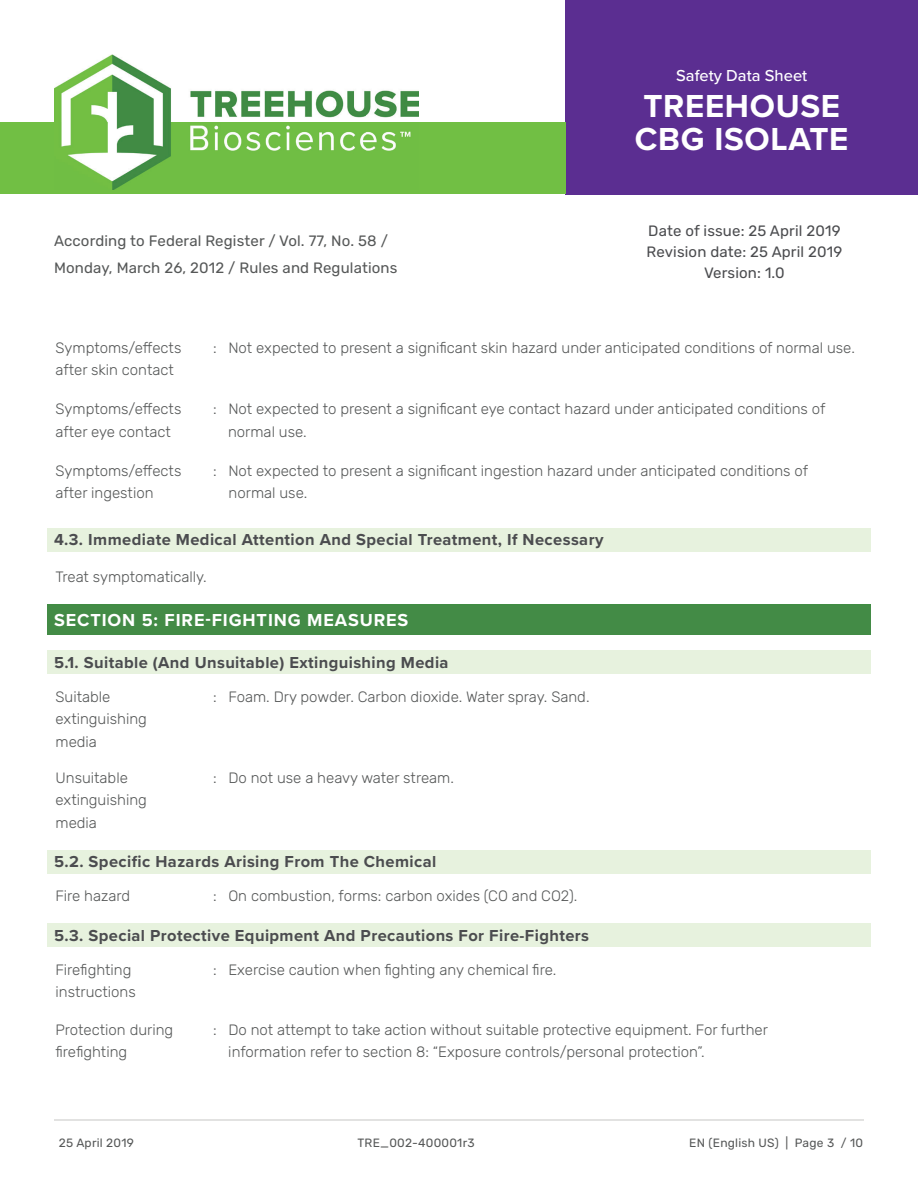
<style>
.page{position:relative;width:918px;height:1188px;background:#fff}
.page>*{position:absolute;margin:0;border:0;box-sizing:border-box;transform-origin:0 0}
.t1{font:700 33px/33px "Proxima Nova";letter-spacing:.02em;color:#fff}
.t2{font:700 18px "Proxima Nova";letter-spacing:.05em;color:#fff}
.t3{font:700 16.5px "Proxima Nova";letter-spacing:.025em;color:#4b4c4f}
.t4{font:500 16.5px "Proxima Nova";color:#fff}
.t5{font:300 15px/22.5px "Rubik";color:#565858}
.t6{font:15px/27px "Rubik";letter-spacing:.01em;color:#565858}
.t7{font:15px/21px "Rubik";letter-spacing:.01em;color:#4b4c4f;text-align:center}
.t8{font:12px "Rubik";letter-spacing:.02em;color:#565858}
</style>
<div class="page">
<hr style="left:54px;top:1120px;width:809px;height:1px;background:#e2e2e1">
<div style="left:47px;top:528px;width:824px;height:24px;background:#e7f2de"></div>
<div style="left:47px;top:651px;width:824px;height:23px;background:#e7f2de"></div>
<div style="left:47px;top:850px;width:824px;height:24px;background:#e7f2de"></div>
<div style="left:47px;top:924px;width:824px;height:23px;background:#e7f2de"></div>
<div style="left:47px;top:604px;width:824px;height:29px;background:#418c44"></div>
<div style="left:47px;top:606px;width:824px;height:29px;background:#438b46"></div>
<div style="left:565px;top:0;width:353px;height:194px;background:#5b2e91"></div>
<div style="left:0;top:122px;width:565px;height:72px;background:#71bf44"></div>
<img style="left:54px;top:54px;width:365px;height:136px">
<p class="t4" style="left:676px;top:63px;width:133px">Safety Data Sheet</p>
<h1 class="t1" style="left:635px;top:88px;width:215px">TREEHOUSE<br>CBG ISOLATE</h1>
<p class="t6" style="left:54px;top:228px;width:345px">According to Federal Register / Vol. 77, No. 58 /<br>Monday, March 26, 2012 / Rules and Regulations</p>
<p class="t7" style="left:647px;top:221px;width:197px">Date of issue: 25 April 2019<br>Revision date: 25 April 2019<br>Version: 1.0</p>
<p class="t5" style="left:55px;top:336px;width:127px">Symptoms/effects after skin contact</p>
<p class="t5" style="left:55px;top:398px;width:127px">Symptoms/effects after eye contact</p>
<p class="t5" style="left:55px;top:459px;width:127px">Symptoms/effects after ingestion</p>
<p class="t5" style="left:213px;top:336px;width:643px">: Not expected to present a significant skin hazard under anticipated conditions of normal use.</p>
<p class="t5" style="left:228px;top:398px;width:599px;text-indent:-15px">: Not expected to present a significant eye contact hazard under anticipated conditions of normal use.</p>
<p class="t5" style="left:229px;top:459px;width:581px;text-indent:-15px">: Not expected to present a significant ingestion hazard under anticipated conditions of normal use.</p>
<p class="t3" style="left:54px;top:528px;width:551px">4.3. Immediate Medical Attention And Special Treatment, If Necessary</p>
<p class="t5" style="left:56px;top:566px;width:153px">Treat symptomatically.</p>
<p class="t2" style="left:54px;top:607px;width:356px">SECTION 5: FIRE-FIGHTING MEASURES</p>
<p class="t3" style="left:54px;top:650px;width:396px">5.1. Suitable (And Unsuitable) Extinguishing Media</p>
<p class="t5" style="left:56px;top:686px;width:93px">Suitable extinguishing media</p>
<p class="t5" style="left:56px;top:767px;width:93px">Unsuitable extinguishing media</p>
<p class="t5" style="left:213px;top:686px;width:378px">: Foam. Dry powder. Carbon dioxide. Water spray. Sand.</p>
<p class="t5" style="left:213px;top:767px;width:242px">: Do not use a heavy water stream.</p>
<p class="t3" style="left:54px;top:849px;width:384px">5.2. Specific Hazards Arising From The Chemical</p>
<p class="t5" style="left:56px;top:885px;width:76px">Fire hazard</p>
<p class="t5" style="left:213px;top:885px;width:366px">: On combustion, forms: carbon oxides (CO and CO2).</p>
<p class="t3" style="left:54px;top:923px;width:537px">5.3. Special Protective Equipment And Precautions For Fire-Fighters</p>
<p class="t5" style="left:56px;top:959px;width:82px">Firefighting instructions</p>
<p class="t5" style="left:56px;top:1019px;width:119px">Protection during firefighting</p>
<p class="t5" style="left:213px;top:959px;width:345px">: Exercise caution when fighting any chemical fire.</p>
<p class="t5" style="left:228px;top:1019px;width:541px;text-indent:-15px">: Do not attempt to take action without suitable protective equipment. For further information refer to section 8: “Exposure controls/personal protection”.</p>
<p class="t8" style="left:59px;top:1136px;width:77px">25 April 2019</p>
<p class="t8" style="left:689px;top:1136px;width:175px">EN (English US) | Page 3 / 10</p>
<p class="t8" style="left:357px;top:1136px;width:119px">TRE_002-400001r3</p>
</div>
